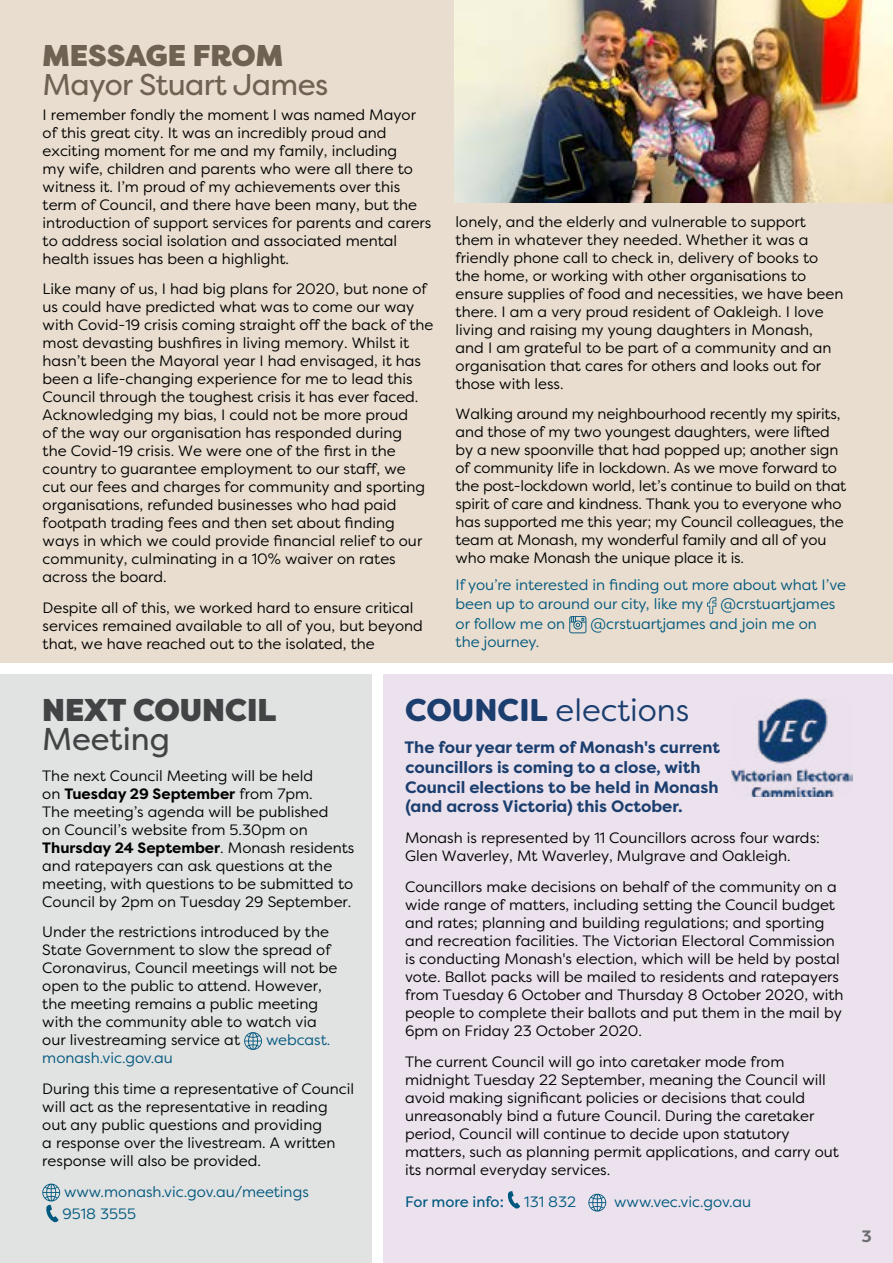
<style>
.page{position:relative;width:893px;height:1263px;background:#fff}
.page>*{position:absolute;margin:0;border:0;box-sizing:border-box;transform-origin:0 0}
.t1{font:900 31.5px/28.5px "Filson Pro";color:#424344}
.t2{font:31.5px "Filson Soft";color:#1b3e6f}
.t3{font:30px "Filson Pro";letter-spacing:-.02em;color:#706253}
.t4{font:900 30px "Filson Pro";color:#706253}
.t5{font:700 16.5px/19.8px "Filson Pro";color:#1b3e6f}
.t6{font:700 16.5px "Filson Soft";color:#6d6e71}
.Para_1{font:15px/18px "Filson Pro";color:#000}
.Para_1-2{font:15px/19.5px "Filson Pro";color:#00587e}
.t7{font:15px "Filson Pro";letter-spacing:-.005em;color:#00587e}
.More_Info{font:15px "Filson Pro";color:#00587e}
.s1{font-weight:400}
.s2{font-weight:700}
.s3{font-weight:900}
</style>
<div class="page">
<div style="left:0;top:0;width:893px;height:663px;background:#e8ddce"></div>
<div style="left:383px;top:675px;width:510px;height:588px;background:#ebe2ed"></div>
<div style="left:0;top:675px;width:371px;height:588px;background:#e1e2e2"></div>
<svg style="left:244px;top:1032px;width:18px;height:18px"></svg>
<svg style="left:42px;top:1183px;width:18px;height:40px"></svg>
<svg style="left:507px;top:1191px;width:13px;height:18px"></svg>
<svg style="left:588px;top:1194px;width:18px;height:17px"></svg>
<img style="left:732px;top:699px;width:120px;height:98px">
<svg style="left:707px;top:597px;width:9px;height:17px"></svg>
<svg style="left:569px;top:616px;width:17px;height:17px"></svg>
<img style="left:454px;top:0;width:439px;height:202px">
<h2 class="t4" style="left:43px;top:37px;width:242px">MESSAGE FROM</h2>
<h2 class="t3" style="left:43px;top:64px;width:287px">Mayor Stuart James</h2>
<p class="Para_1" style="left:43px;top:105px;width:390px">I remember fondly the moment I was named Mayor of this great city. It was an incredibly proud and exciting moment for me and my family, including<br>my wife, children and parents who were all there to witness it. I’m proud of my achievements over this term of Council, and there have been many, but the introduction of support services for parents and carers to address social isolation and associated mental health issues has been a highlight.</p>
<p class="Para_1" style="left:43px;top:280px;width:392px">Like many of us, I had big plans for 2020, but none of us could have predicted what was to come our way with Covid-19 crisis coming straight off the back of the most devasting bushfires in living memory. Whilst it hasn’t been the Mayoral year I had envisaged, it has been a life-changing experience for me to lead this Council through the toughest crisis it has ever faced.<br>Acknowledging my bias, I could not be more proud<br>of the way our organisation has responded during<br>the Covid-19 crisis. We were one of the first in the country to guarantee employment to our staff, we<br>cut our fees and charges for community and sporting organisations, refunded businesses who had paid footpath trading fees and then set about finding ways in which we could provide financial relief to our community, culminating in a 10% waiver on rates across the board.</p>
<p class="Para_1" style="left:43px;top:598px;width:382px">Despite all of this, we worked hard to ensure critical services remained available to all of you, but beyond that, we have reached out to the isolated, the</p>
<p class="Para_1" style="left:456px;top:212px;width:389px">lonely, and the elderly and vulnerable to support them in whatever they needed. Whether it was a friendly phone call to check in, delivery of books to the home, or working with other organisations to ensure supplies of food and necessities, we have been there. I am a very proud resident of Oakleigh. I love living and raising my young daughters in Monash, and I am grateful to be part of a community and an organisation that cares for others and looks out for those with less.</p>
<p class="Para_1" style="left:456px;top:405px;width:392px">Walking around my neighbourhood recently my spirits, and those of my two youngest daughters, were lifted by a new spoonville that had popped up; another sign of community life in lockdown. As we move forward to the post-lockdown world, let’s continue to build on that spirit of care and kindness. Thank you to everyone who has supported me this year; my Council colleagues, the team at Monash, my wonderful family and all of you who make Monash the unique place it is.</p>
<p class="Para_1-2" style="left:456px;top:574px;width:392px">If you’re interested in finding out more about what I’ve been up to around our city, like my @crstuartjames or follow me on</p>
<p class="Para_1-2" style="left:590px;top:613px;width:228px">@crstuartjames and join me on</p>
<p class="Para_1-2" style="left:456px;top:631px;width:85px">the journey.</p>
<h1 class="t1" style="left:42px;top:697px;width:236px">NEXT COUNCIL<br><span class="s1">Meeting</span></h1>
<p class="Para_1" style="left:42px;top:766px;width:313px">The next Council Meeting will be held<br>on <span class="s2">Tuesday 29 September</span> from 7pm.<br>The meeting’s agenda will be published<br>on Council’s website from 5.30pm on <span class="s2">Thursday 24 September</span>. Monash residents and ratepayers can ask questions at the meeting, with questions to be submitted to Council by 2pm on Tuesday 29 September.</p>
<p class="Para_1" style="left:42px;top:923px;width:296px">Under the restrictions introduced by the State Government to slow the spread of Coronavirus, Council meetings will not be open to the public to attend. However, the meeting remains a public meeting with the community able to watch via our livestreaming service at</p>
<p class="Para_1-2" style="left:266px;top:1030px;width:66px">webcast.</p>
<p class="Para_1-2" style="left:42px;top:1048px;width:132px">monash.vic.gov.au</p>
<p class="Para_1" style="left:42px;top:1079px;width:313px">During this time a representative of Council will act as the representative in reading out any public questions and providing<br>a response over the livestream. A written response will also be provided.</p>
<p class="Para_1-2" style="left:64px;top:1181px;width:246px">www.monash.vic.gov.au/meetings</p>
<p class="More_Info" style="left:63px;top:1204px;width:75px">9518 3555</p>
<h1 class="t2" style="left:405px;top:689px;width:286px"><span class="s3">COUNCIL</span> elections</h1>
<p class="t5" style="left:404px;top:738px;width:317px">The four year term of Monash's current councillors is coming to a close, with Council elections to be held in Monash (and across Victoria) this October.</p>
<p class="Para_1" style="left:405px;top:829px;width:416px">Monash is represented by 11 Councillors across four wards:<br>Glen Waverley, Mt Waverley, Mulgrave and Oakleigh.</p>
<p class="Para_1" style="left:405px;top:877px;width:440px">Councillors make decisions on behalf of the community on a wide range of matters, including setting the Council budget and rates; planning and building regulations; and sporting and recreation facilities. The Victorian Electoral Commission is conducting Monash's election, which will be held by postal vote. Ballot packs will be mailed to residents and ratepayers from Tuesday 6 October and Thursday 8 October 2020, with people to complete their ballots and put them in the mail by 6pm on Friday 23 October 2020.</p>
<p class="Para_1" style="left:405px;top:1052px;width:435px">The current Council will go into caretaker mode from midnight Tuesday 22 September, meaning the Council will avoid making significant policies or decisions that could unreasonably bind a future Council. During the caretaker period, Council will continue to decide upon statutory matters, such as planning permit applications, and carry out its normal everyday services.</p>
<p class="t7" style="left:405px;top:1192px;width:100px">For more info:</p>
<p class="Para_1-2" style="left:524px;top:1192px;width:53px">131 832</p>
<p class="Para_1-2" style="left:614px;top:1192px;width:138px">www.vec.vic.gov.au</p>
<p class="t6" style="left:861px;top:1226px;width:12px">3</p>
</div>
